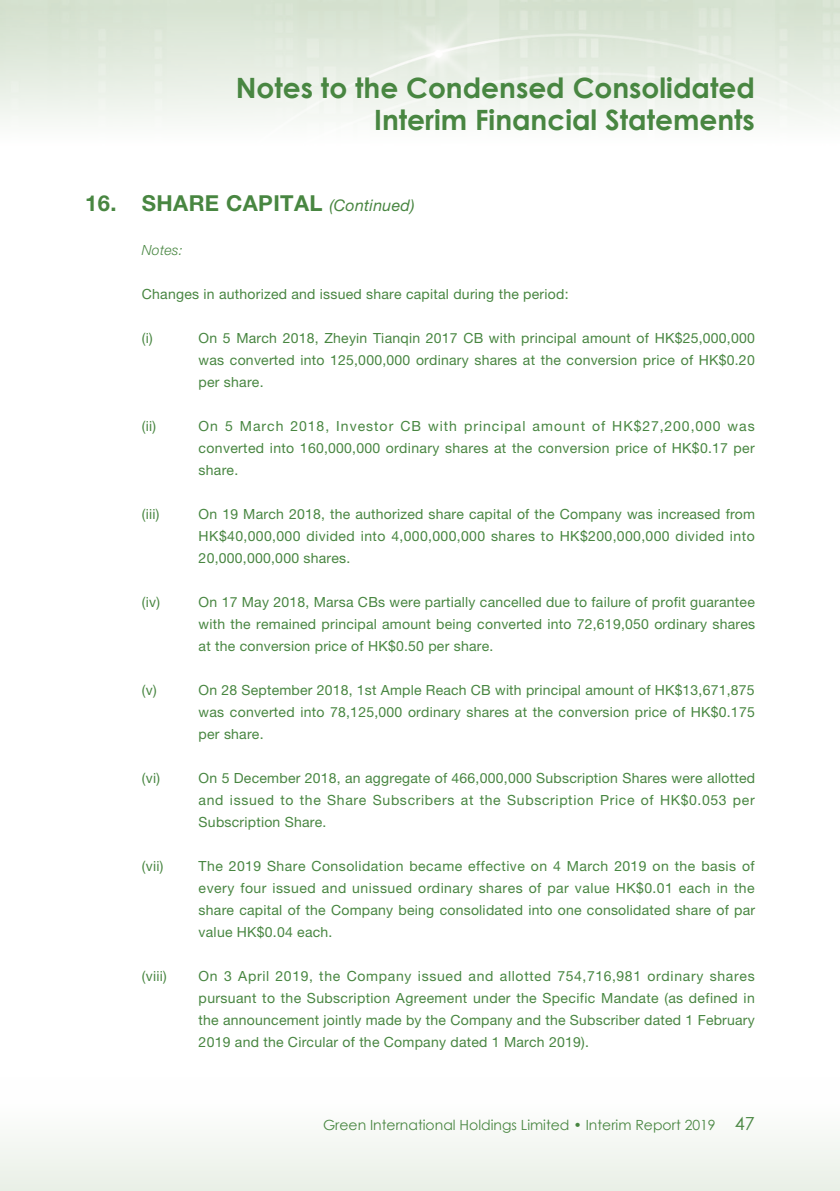
<style>
.page{position:relative;width:840px;height:1191px;background:#fff}
.page>*{position:absolute;margin:0;border:0;box-sizing:border-box;transform-origin:0 0}
.t1{font:700 28px/32px "Century Gothic";color:#488641;text-align:right}
.t2{font:700 22px "Helvetica Neue LT Std";letter-spacing:.015em;color:#488641}
.t3{font:14px/22px "Helvetica Neue LT Std";letter-spacing:.015em;color:#488641;text-align:justify}
.t4{font:14px "Century Gothic";color:#488641}
.t5{font:italic 300 14px "Helvetica Neue LT Std";letter-spacing:.015em;color:#488641}
.s1{font-weight:400;font-style:italic;font-size:16px}
.s2{font-size:18px}
</style>
<div class="page">
<div style="left:0;top:1077px;width:839px;height:114px;background:linear-gradient(to right,#f6f8f5,#f6f8f5)"></div>
<h1 class="t1" style="left:235px;top:70px;width:520px">Notes to the Condensed Consolidated<br>Interim Financial Statements</h1>
<h2 class="t2" style="left:85px;top:190px;width:331px">16. SHARE CAPITAL <span class="s1">(Continued)</span></h2>
<p class="t5" style="left:142px;top:242px;width:42px">Notes:</p>
<p class="t3" style="left:142px;top:283px;width:428px">Changes in authorized and issued share capital during the period:</p>
<p class="t3" style="left:142px;top:327px;width:12px">(i)</p>
<p class="t3" style="left:198px;top:327px;width:557px">On 5 March 2018, Zheyin Tianqin 2017 CB with principal amount of HK$25,000,000 was converted into 125,000,000 ordinary shares at the conversion price of HK$0.20 per share.</p>
<p class="t3" style="left:142px;top:415px;width:16px">(ii)</p>
<p class="t3" style="left:198px;top:415px;width:557px">On 5 March 2018, Investor CB with principal amount of HK$27,200,000 was converted into 160,000,000 ordinary shares at the conversion price of HK$0.17 per share.</p>
<p class="t3" style="left:142px;top:503px;width:19px">(iii)</p>
<p class="t3" style="left:198px;top:503px;width:557px">On 19 March 2018, the authorized share capital of the Company was increased from HK$40,000,000 divided into 4,000,000,000 shares to HK$200,000,000 divided into 20,000,000,000 shares.</p>
<p class="t3" style="left:142px;top:591px;width:20px">(iv)</p>
<p class="t3" style="left:198px;top:591px;width:557px">On 17 May 2018, Marsa CBs were partially cancelled due to failure of profit guarantee with the remained principal amount being converted into 72,619,050 ordinary shares at the conversion price of HK$0.50 per share.</p>
<p class="t3" style="left:142px;top:679px;width:16px">(v)</p>
<p class="t3" style="left:198px;top:679px;width:557px">On 28 September 2018, 1st Ample Reach CB with principal amount of HK$13,671,875 was converted into 78,125,000 ordinary shares at the conversion price of HK$0.175 per share.</p>
<p class="t3" style="left:142px;top:767px;width:20px">(vi)</p>
<p class="t3" style="left:198px;top:767px;width:557px">On 5 December 2018, an aggregate of 466,000,000 Subscription Shares were allotted and issued to the Share Subscribers at the Subscription Price of HK$0.053 per Subscription Share.</p>
<p class="t3" style="left:142px;top:855px;width:23px">(vii)</p>
<p class="t3" style="left:198px;top:855px;width:557px">The 2019 Share Consolidation became effective on 4 March 2019 on the basis of every four issued and unissued ordinary shares of par value HK$0.01 each in the share capital of the Company being consolidated into one consolidated share of par value HK$0.04 each.</p>
<p class="t3" style="left:142px;top:965px;width:26px">(viii)</p>
<p class="t3" style="left:198px;top:965px;width:557px">On 3 April 2019, the Company issued and allotted 754,716,981 ordinary shares pursuant to the Subscription Agreement under the Specific Mandate (as defined in the announcement jointly made by the Company and the Subscriber dated 1 February 2019 and the Circular of the Company dated 1 March 2019).</p>
<p class="t4" style="left:323px;top:1115px;width:433px">Green International Holdings Limited • Interim Report 2019 <span class="s2">47</span></p>
</div>
